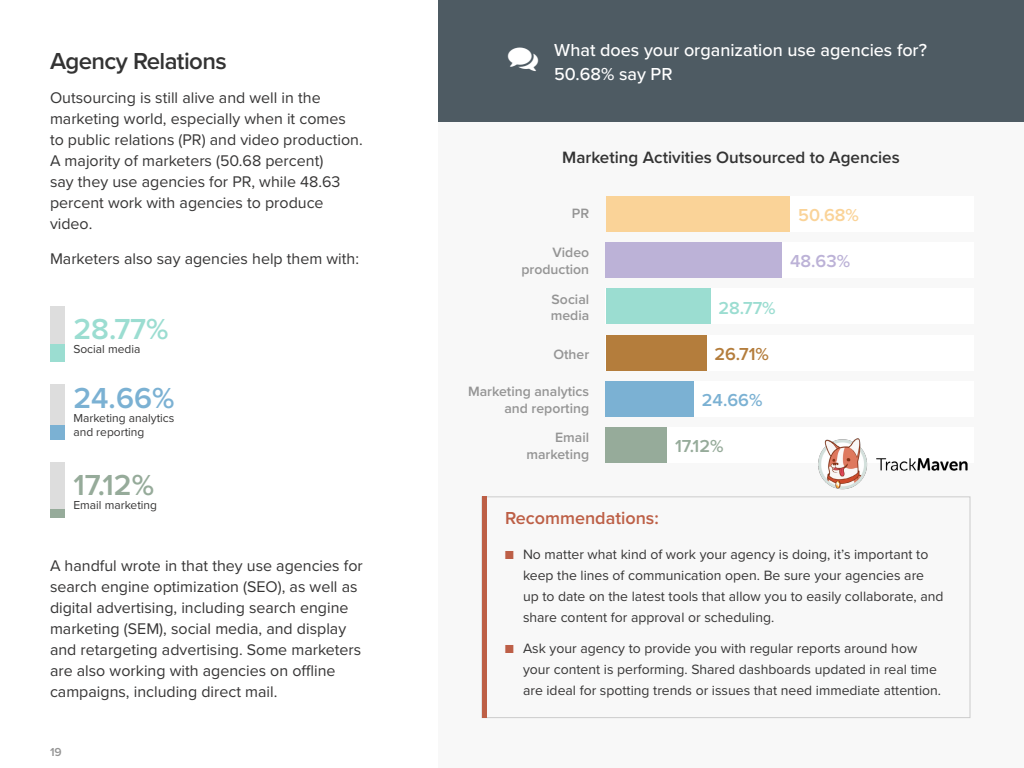
<style>
.page{position:relative;width:1024px;height:768px;background:#fff}
.page>*{position:absolute;margin:0;border:0;box-sizing:border-box;transform-origin:0 0}
.t1{font:600 30px "Proxima Nova";color:#96ab9a}
.t2{font:600 30px "Proxima Nova";color:#7bb1d3}
.t3{font:600 30px "Proxima Nova";color:#9bddd1}
.t4{font:600 24px "Proxima Nova";letter-spacing:-.025em;color:#333}
.t5{font:500 18px/24px "Proxima Nova";color:#fff}
.t6{font:600 18px "Proxima Nova";color:#bd5f46}
.t7{font:600 18px "Proxima Nova";color:#9bddd1}
.t8{font:600 18px "Proxima Nova";color:#bcb2d7}
.t9{font:600 18px "Proxima Nova";color:#96ab9a}
.t10{font:600 18px "Proxima Nova";color:#7bb1d3}
.t11{font:600 18px "Proxima Nova";color:#b47d3c}
.t12{font:600 18px "Proxima Nova";color:#fad398}
.t13{font:600 17px "Proxima Nova";color:#333}
.t14{font:16px/21px "Proxima Nova";color:#373636}
.t15{font:14px/21px "Proxima Nova";color:#373636}
.t16{font:600 14px/16.8px "Proxima Nova";color:#959595;text-align:right}
.t17{font:12px/14.4px "Proxima Nova";color:#373636}
.t18{font:600 12px "Proxima Nova";color:#959595}
.s1{color:#bd5f47}
</style>
<div class="page">
<div style="left:438px;top:0;width:586px;height:768px;background:#f8f8f8"></div>
<div style="left:438px;top:0;width:586px;height:122px;background:#4e5b63"></div>
<div style="left:50px;top:462px;width:14px;height:56px;background:#ddd"></div>
<div style="left:50px;top:509px;width:14px;height:9px;background:#96ab9a"></div>
<div style="left:50px;top:384px;width:14px;height:56px;background:#ddd"></div>
<div style="left:50px;top:426px;width:14px;height:14px;background:#7bb1d3"></div>
<div style="left:50px;top:306px;width:14px;height:56px;background:#ddd"></div>
<div style="left:50px;top:344px;width:14px;height:18px;background:#9bddd1"></div>
<div style="left:482px;top:496px;width:488px;height:222px;border:1px solid #ccc"></div>
<div style="left:482px;top:496px;width:5px;height:222px;background:#bd5f46"></div>
<div style="left:606px;top:289px;width:368px;height:35px;background:#fff"></div>
<div style="left:606px;top:289px;width:105px;height:35px;background:#9bddd1"></div>
<div style="left:606px;top:242px;width:368px;height:36px;background:#fff"></div>
<div style="left:606px;top:242px;width:176px;height:36px;background:#bcb2d7"></div>
<div style="left:606px;top:427px;width:368px;height:36px;background:#fff"></div>
<div style="left:606px;top:427px;width:61px;height:36px;background:#96ab9a"></div>
<div style="left:606px;top:381px;width:368px;height:36px;background:#fff"></div>
<div style="left:606px;top:381px;width:88px;height:36px;background:#7bb1d3"></div>
<div style="left:606px;top:335px;width:368px;height:36px;background:#fff"></div>
<div style="left:606px;top:335px;width:100px;height:36px;background:#b47d3c"></div>
<div style="left:606px;top:196px;width:368px;height:36px;background:#fff"></div>
<div style="left:607px;top:196px;width:183px;height:36px;background:#fad398"></div>
<img style="left:818px;top:438px;width:150px;height:52px">
<h2 class="t4" style="left:50px;top:47px;width:178px">Agency Relations</h2>
<p class="t14" style="left:50px;top:88px;width:314px">Outsourcing is still alive and well in the marketing world, especially when it comes to public relations (PR) and video production.<br>A majority of marketers (50.68 percent)<br>say they use agencies for PR, while 48.63 percent work with agencies to produce video.</p>
<p class="t14" style="left:50px;top:248px;width:311px">Marketers also say agencies help them with:</p>
<h1 class="t3" style="left:73px;top:311px;width:97px">28.77%</h1>
<p class="t17" style="left:73px;top:342px;width:69px">Social media</p>
<h1 class="t2" style="left:73px;top:380px;width:103px">24.66%</h1>
<p class="t17" style="left:73px;top:411px;width:103px">Marketing analytics and reporting</p>
<h1 class="t1" style="left:73px;top:467px;width:82px">17.12%</h1>
<p class="t17" style="left:73px;top:498px;width:85px">Email marketing</p>
<p class="t14" style="left:50px;top:556px;width:314px">A handful wrote in that they use agencies for search engine optimization (SEO), as well as digital advertising, including search engine marketing (SEM), social media, and display and retargeting advertising. Some marketers are also working with agencies on offline campaigns, including direct mail.</p>
<p class="t18" style="left:50px;top:745px;width:13px">19</p>
<p class="t5" style="left:554px;top:39px;width:374px">What does your organization use agencies for?<br>50.68% say PR</p>
<p class="t13" style="left:562px;top:148px;width:339px">Marketing Activities Outsourced to Agencies</p>
<p class="t16" style="left:572px;top:206px;width:19px">PR</p>
<p class="t12" style="left:798px;top:204px;width:62px">50.68%</p>
<p class="t16" style="left:521px;top:245px;width:69px">Video production</p>
<p class="t8" style="left:790px;top:251px;width:62px">48.63%</p>
<p class="t16" style="left:551px;top:291px;width:40px;text-align:left">Social media</p>
<p class="t7" style="left:719px;top:297px;width:59px">28.77%</p>
<p class="t16" style="left:553px;top:346px;width:37px">Other</p>
<p class="t11" style="left:714px;top:343px;width:56px">26.71%</p>
<p class="t16" style="left:468px;top:383px;width:123px">Marketing analytics and reporting</p>
<p class="t10" style="left:702px;top:389px;width:62px">24.66%</p>
<p class="t16" style="left:526px;top:430px;width:64px">Email marketing</p>
<p class="t9" style="left:675px;top:436px;width:50px">17.12%</p>
<p class="t6" style="left:505px;top:507px;width:155px">Recommendations:</p>
<p class="t15" style="left:523px;top:545px;width:422px;text-indent:-18px"><span class="s1">■</span> No matter what kind of work your agency is doing, it’s important to keep the lines of communication open. Be sure your agencies are<br>up to date on the latest tools that allow you to easily collaborate, and share content for approval or scheduling.</p>
<p class="t15" style="left:523px;top:639px;width:420px;text-indent:-18px"><span class="s1">■</span> Ask your agency to provide you with regular reports around how your content is performing. Shared dashboards updated in real time are ideal for spotting trends or issues that need immediate attention.</p>
</div>
